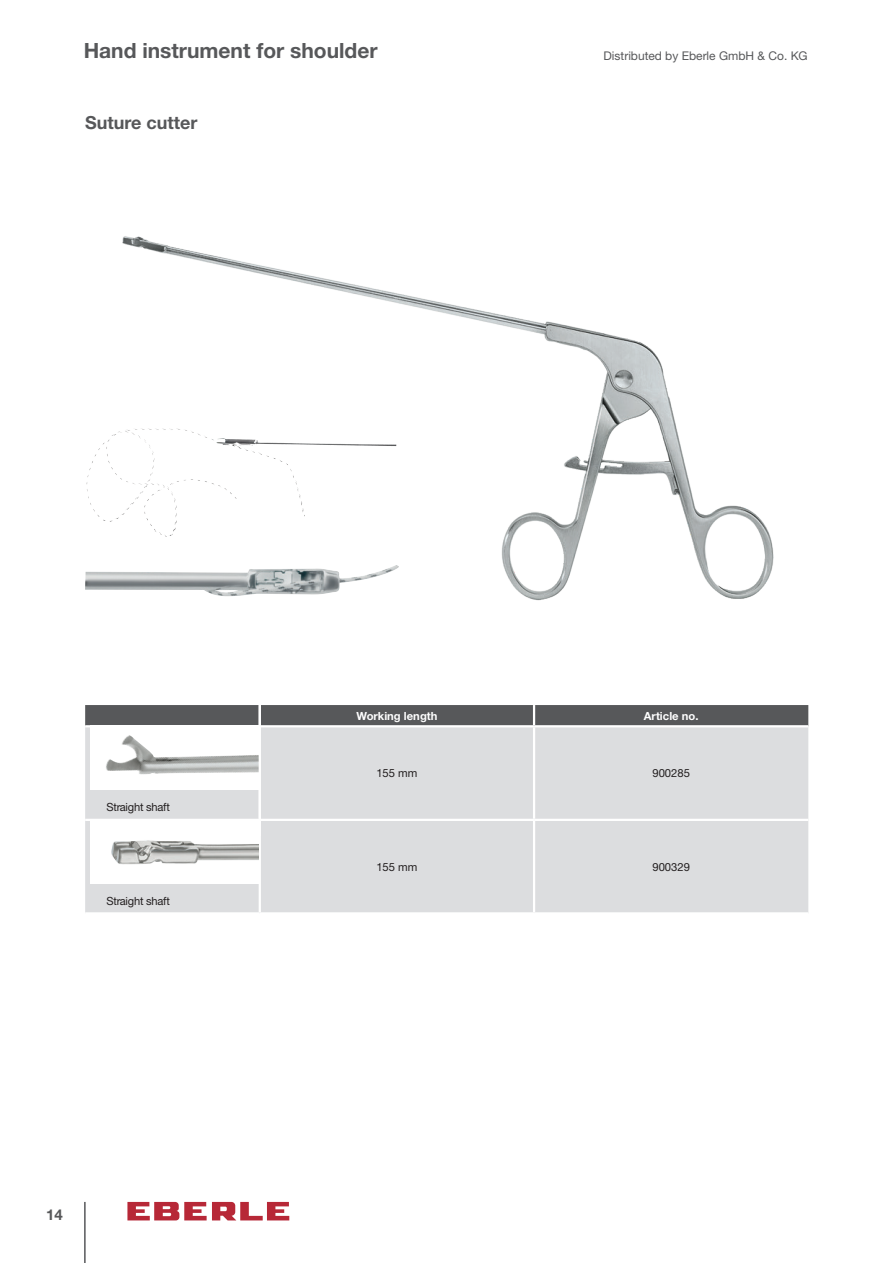
<style>
.page{position:relative;width:893px;height:1263px;background:#fff}
.page>*{position:absolute;margin:0;border:0;box-sizing:border-box;transform-origin:0 0}
.t1{font:700 21px "Helvetica Neue LTW1 G";color:#57585a}
.t2{font:700 18px "Helvetica Neue LTW1 G";color:#57585a}
.t3{font:700 15px "Helvetica Neue LTW1 G";color:#57585a}
.t4{font:12px "Helvetica Neue LTW1 G";color:#57585a}
.t5{font:11.25px "Helvetica Neue LTW1 G";letter-spacing:-.02em;color:#231f20}
.t6{font:700 11.25px "Helvetica Neue LTW1 G";color:#fff}
</style>
<div class="page">
<hr style="left:84px;top:1202px;width:2px;height:61px;background:#57585a">
<svg style="left:127px;top:1202px;width:162px;height:18px"></svg>
<img style="left:85px;top:571px;width:20px;height:19px">
<img style="left:105px;top:236px;width:669px;height:365px">
<div style="left:85px;top:705px;width:723px;height:20px;background:#57585a"></div>
<div style="left:85px;top:727px;width:723px;height:185px;background:#dcdddf"></div>
<hr style="left:259px;top:821px;width:2px;height:91px;background:#fff">
<hr style="left:533px;top:705px;width:2px;height:20px;background:#fff">
<hr style="left:533px;top:727px;width:2px;height:92px;background:#fff">
<hr style="left:533px;top:821px;width:2px;height:91px;background:#fff">
<hr style="left:85px;top:819px;width:175px;height:2px;background:#fff">
<hr style="left:260px;top:819px;width:274px;height:2px;background:#fff">
<hr style="left:534px;top:819px;width:274px;height:2px;background:#fff">
<hr style="left:259px;top:705px;width:2px;height:131px;background:#fff">
<img style="left:90px;top:821px;width:169px;height:62px">
<div style="left:90px;top:725px;width:169px;height:64px;background:#fff"></div>
<img style="left:106px;top:735px;width:153px;height:40px">
<h1 class="t1" style="left:84px;top:37px;width:295px">Hand instrument for shoulder</h1>
<p class="t4" style="left:603px;top:48px;width:206px">Distributed by Eberle GmbH &amp; Co. KG</p>
<h2 class="t2" style="left:85px;top:112px;width:114px">Suture cutter</h2>
<p class="t5" style="left:106px;top:800px;width:65px">Straight shaft</p>
<p class="t5" style="left:106px;top:894px;width:65px">Straight shaft</p>
<h3 class="t3" style="left:46px;top:1205px;width:18px">14</h3>
<p class="t6" style="left:356px;top:709px;width:83px">Working length</p>
<p class="t6" style="left:644px;top:709px;width:56px">Article no.</p>
<p class="t5" style="left:376px;top:766px;width:43px">155 mm</p>
<p class="t5" style="left:652px;top:766px;width:39px">900285</p>
<p class="t5" style="left:376px;top:860px;width:43px">155 mm</p>
<p class="t5" style="left:652px;top:860px;width:39px">900329</p>
</div>
